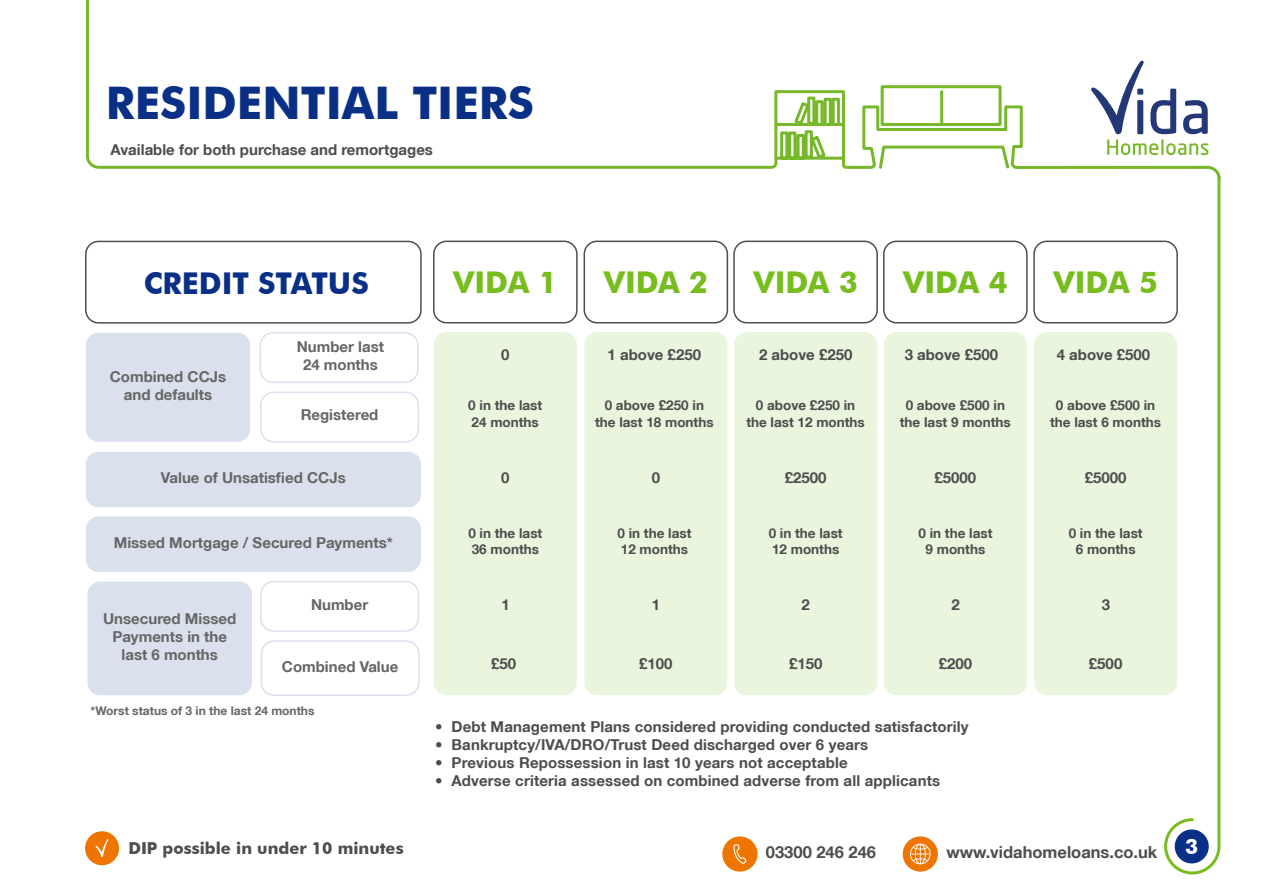
<style>
.page{position:relative;width:1263px;height:893px;background:#fff}
.page>*{position:absolute;margin:0;border:0;box-sizing:border-box;transform-origin:0 0}
.t1{font:700 45px "Futura BT";color:#092f87}
.t2{font:700 30px "Futura BT";color:#76bd1d}
.t3{font:700 30px "Futura BT";color:#092f87}
.t4{font:700 21px "Futura BT";color:#fff}
.t5{font:700 16.5px "Helvetica Neue LT";color:#4d4d4d}
.t6{font:700 16.5px "Futura BT";color:#4d4d4d}
.t7{font:700 15px "Helvetica Neue LT";letter-spacing:.01em;color:#4d4d4d}
.t8{font:700 15px/18px "Helvetica Neue LT";color:#666;text-align:center}
.t9{font:700 13.5px/16.2px "Helvetica Neue LT";color:#4d4d4d;text-align:center}
.t10{font:700 12px "Helvetica Neue LT";color:#666}
</style>
<div class="page">
<div style="left:86px;top:333px;width:164px;height:109px;background:#dae0ed;border-radius:13px"></div>
<div style="left:86px;top:516px;width:335px;height:56px;background:#dae0ed;border-radius:13px"></div>
<div style="left:86px;top:452px;width:335px;height:55px;background:#dae0ed;border-radius:13px"></div>
<div style="left:260px;top:332px;width:159px;height:51px;border:2px solid #dae0ed;border-radius:13px"></div>
<div style="left:260px;top:392px;width:159px;height:51px;border:2px solid #dae0ed;border-radius:13px"></div>
<div style="left:260px;top:581px;width:159px;height:51px;border:2px solid #dae0ed;border-radius:13px"></div>
<div style="left:261px;top:640px;width:159px;height:56px;border:2px solid #dae0ed;border-radius:13px"></div>
<div style="left:88px;top:581px;width:164px;height:114px;background:#dae0ed;border-radius:13px"></div>
<div style="left:734px;top:332px;width:143px;height:363px;background:#eaf5dd;border-radius:13px"></div>
<div style="left:584px;top:332px;width:143px;height:363px;background:#eaf5dd;border-radius:13px"></div>
<div style="left:884px;top:332px;width:143px;height:363px;background:#eaf5dd;border-radius:13px"></div>
<div style="left:1034px;top:332px;width:143px;height:363px;background:#eaf5dd;border-radius:13px"></div>
<div style="left:434px;top:332px;width:143px;height:363px;background:#eaf5dd;border-radius:13px"></div>
<div style="left:433px;top:241px;width:145px;height:82px;border:2px solid #4d4d4d;border-radius:13px"></div>
<div style="left:583px;top:241px;width:145px;height:82px;border:2px solid #4d4d4d;border-radius:13px"></div>
<div style="left:733px;top:241px;width:145px;height:82px;border:2px solid #4d4d4d;border-radius:13px"></div>
<div style="left:883px;top:241px;width:145px;height:82px;border:2px solid #4d4d4d;border-radius:13px"></div>
<div style="left:1033px;top:241px;width:145px;height:82px;border:2px solid #4d4d4d;border-radius:13px"></div>
<div style="left:85px;top:241px;width:337px;height:83px;border:2px solid #4d4d4d;border-radius:13px"></div>
<svg style="left:1162px;top:182px;width:59px;height:693px"></svg>
<svg style="left:85px;top:0;width:1136px;height:182px"></svg>
<div style="left:85px;top:831px;width:34px;height:34px;background:#ee7600;border-radius:50%"></div>
<svg style="left:95px;top:839px;width:13px;height:18px"></svg>
<div style="left:722px;top:836px;width:35px;height:36px;background:#ee7600;border-radius:50%"></div>
<svg style="left:732px;top:836px;width:15px;height:28px"></svg>
<div style="left:903px;top:836px;width:35px;height:36px;background:#ee7600;border-radius:50%"></div>
<svg style="left:910px;top:843px;width:21px;height:22px"></svg>
<svg style="left:1091px;top:61px;width:117px;height:94px"></svg>
<h1 class="t1" style="left:106px;top:76px;width:430px">RESIDENTIAL TIERS</h1>
<p class="t7" style="left:111px;top:140px;width:324px">Available for both purchase and remortgages</p>
<h2 class="t3" style="left:144px;top:265px;width:227px">CREDIT STATUS</h2>
<h2 class="t2" style="left:453px;top:265px;width:106px">VIDA 1</h2>
<h2 class="t2" style="left:604px;top:265px;width:106px">VIDA 2</h2>
<h2 class="t2" style="left:753px;top:265px;width:106px">VIDA 3</h2>
<h2 class="t2" style="left:903px;top:265px;width:106px">VIDA 4</h2>
<h2 class="t2" style="left:1053px;top:265px;width:106px">VIDA 5</h2>
<p class="t8" style="left:110px;top:367px;width:118px">Combined CCJs and defaults</p>
<p class="t8" style="left:297px;top:337px;width:89px">Number last<br>24 months</p>
<p class="t8" style="left:301px;top:406px;width:79px">Registered</p>
<p class="t8" style="left:161px;top:468px;width:186px">Value of Unsatisfied CCJs</p>
<p class="t8" style="left:114px;top:533px;width:281px">Missed Mortgage / Secured Payments*</p>
<p class="t8" style="left:103px;top:609px;width:135px">Unsecured Missed<br>Payments in the last 6 months</p>
<p class="t8" style="left:311px;top:595px;width:59px">Number</p>
<p class="t8" style="left:282px;top:657px;width:118px">Combined Value</p>
<p class="t10" style="left:90px;top:704px;width:226px">*Worst status of 3 in the last 24 months</p>
<p class="t7" style="left:501px;top:345px;width:10px">0</p>
<p class="t7" style="left:608px;top:345px;width:95px">1 above £250</p>
<p class="t7" style="left:759px;top:345px;width:95px">2 above £250</p>
<p class="t7" style="left:905px;top:345px;width:95px">3 above £500</p>
<p class="t7" style="left:1057px;top:345px;width:95px">4 above £500</p>
<p class="t9" style="left:468px;top:397px;width:75px;text-align:left">0 in the last<br>24 months</p>
<p class="t9" style="left:595px;top:397px;width:120px">0 above £250 in the last 18 months</p>
<p class="t9" style="left:746px;top:397px;width:120px">0 above £250 in the last 12 months</p>
<p class="t9" style="left:900px;top:397px;width:112px">0 above £500 in the last 9 months</p>
<p class="t9" style="left:1050px;top:397px;width:112px">0 above £500 in the last 6 months</p>
<p class="t7" style="left:501px;top:468px;width:10px">0</p>
<p class="t7" style="left:652px;top:468px;width:10px">0</p>
<p class="t7" style="left:785px;top:468px;width:43px">£2500</p>
<p class="t7" style="left:934px;top:468px;width:43px">£5000</p>
<p class="t7" style="left:1085px;top:468px;width:43px">£5000</p>
<p class="t9" style="left:468px;top:525px;width:75px;text-align:left">0 in the last<br>36 months</p>
<p class="t9" style="left:617px;top:525px;width:75px;text-align:left">0 in the last<br>12 months</p>
<p class="t9" style="left:769px;top:525px;width:75px;text-align:left">0 in the last<br>12 months</p>
<p class="t9" style="left:918px;top:525px;width:75px">0 in the last<br>9 months</p>
<p class="t9" style="left:1069px;top:525px;width:75px">0 in the last<br>6 months</p>
<p class="t7" style="left:501px;top:595px;width:10px">1</p>
<p class="t7" style="left:652px;top:595px;width:10px">1</p>
<p class="t7" style="left:802px;top:595px;width:10px">2</p>
<p class="t7" style="left:951px;top:595px;width:10px">2</p>
<p class="t7" style="left:1102px;top:595px;width:10px">3</p>
<p class="t7" style="left:491px;top:655px;width:27px">£50</p>
<p class="t7" style="left:639px;top:655px;width:35px">£100</p>
<p class="t7" style="left:789px;top:655px;width:35px">£150</p>
<p class="t7" style="left:939px;top:655px;width:35px">£200</p>
<p class="t7" style="left:1089px;top:655px;width:35px">£500</p>
<p class="t7" style="left:435px;top:717px;width:535px">• Debt Management Plans considered providing conducted satisfactorily</p>
<p class="t7" style="left:435px;top:735px;width:434px">• Bankruptcy/IVA/DRO/Trust Deed discharged over 6 years</p>
<p class="t7" style="left:435px;top:753px;width:414px">• Previous Repossession in last 10 years not acceptable</p>
<p class="t7" style="left:435px;top:771px;width:506px">• Adverse criteria assessed on combined adverse from all applicants</p>
<p class="t6" style="left:128px;top:838px;width:277px">DIP possible in under 10 minutes</p>
<p class="t5" style="left:766px;top:842px;width:112px">03300 246 246</p>
<p class="t5" style="left:946px;top:842px;width:213px">www.vidahomeloans.co.uk</p>
<h3 class="t4" style="left:1185px;top:834px;width:15px">3</h3>
</div>
